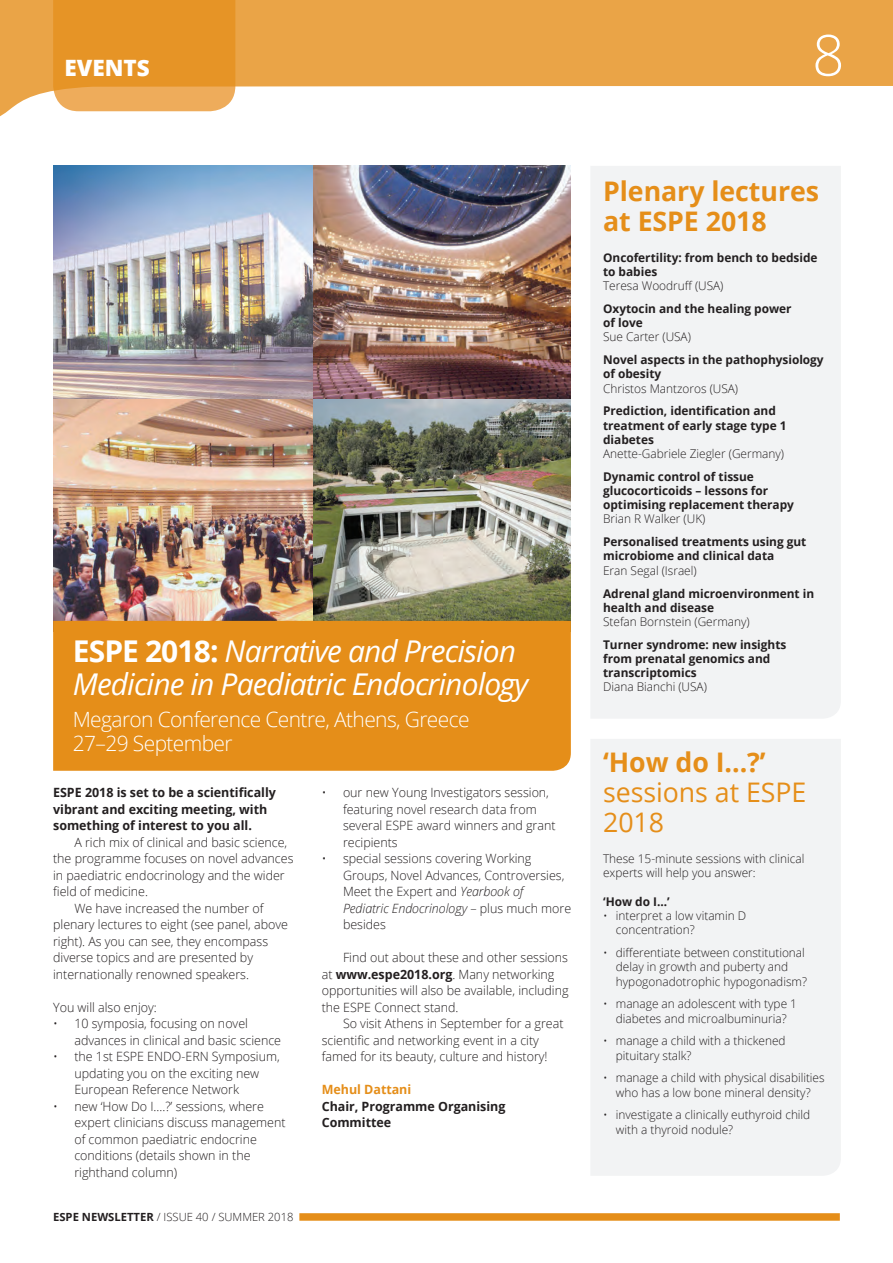
<style>
.page{position:relative;width:893px;height:1263px;background:#fff}
.page>*{position:absolute;margin:0;border:0;box-sizing:border-box;transform-origin:0 0}
.t1{font:300 56.7px "Open Sans";color:#fff}
.t2{font:italic 30px/33px "Open Sans";letter-spacing:-.03em;color:#fff}
.t3{font:700 27px/30px "Open Sans";color:#e58e19}
.t4{font:27px/30px "Open Sans";color:#e58e19}
.t5{font:800 22.5px "Open Sans";color:#fff}
.t6{font:300 21px/24px "Open Sans";letter-spacing:-.03em;color:#fff}
.t7{font:300 12.75px/16.5px "Open Sans";color:#231f20}
.t8{font:700 12.75px/16.5px "Open Sans";color:#231f20}
.t9{font:700 12.75px "Open Sans";color:#e58e19}
.t10{font:300 12px/14.2px "Open Sans";color:#231f20}
.t11{font:700 12px/14.2px "Open Sans";color:#231f20}
.t12{font:700 11.25px "Open Sans";color:#231f20}
.t13{font:300 11.25px "Open Sans";color:#231f20}
.s1{font-weight:700;font-style:normal}
.s2{font-style:italic}
.s3{font-weight:700}
.s4{font-weight:300}
</style>
<div class="page">
<img style="left:313px;top:399px;width:258px;height:222px">
<img style="left:53px;top:399px;width:260px;height:222px">
<img style="left:313px;top:166px;width:258px;height:233px">
<div style="left:591px;top:166px;width:250px;height:552px;background:#f2f3f4"></div>
<div style="left:591px;top:739px;width:250px;height:437px;background:#f2f3f4"></div>
<div style="left:53px;top:621px;width:518px;height:150px;background:#e58e19"></div>
<img style="left:53px;top:166px;width:260px;height:233px">
<svg style="left:0;top:0;width:893px;height:117px;fill:#eaa447"></svg>
<div style="left:299px;top:1213px;width:541px;height:8px;background:#e58e19"></div>
<h3 class="t5" style="left:64px;top:51px;width:87px">EVENTS</h3>
<h1 class="t1" style="left:812px;top:16px;width:34px">8</h1>
<h2 class="t2" style="left:73px;top:634px;width:457px"><span class="s1">ES PE 2018:</span> Narrative and Precision<br>Medicine in Paediatric Endocrinology</h2>
<h3 class="t6" style="left:73px;top:707px;width:398px">Megaron Conference Centre, Athens, Greece<br>27–29 September</h3>
<p class="t8" style="left:53px;top:784px;width:224px">ESPE 2018 is set to be a scientifically vibrant and exciting meeting, with something of interest to you all.</p>
<p class="t7" style="left:74px;top:833px;width:214px">A rich mix of clinical and basic science,</p>
<p class="t7" style="left:53px;top:850px;width:242px">the programme focuses on novel advances</p>
<p class="t7" style="left:53px;top:866px;width:233px">in paediatric endocrinology and the wider</p>
<p class="t7" style="left:53px;top:883px;width:96px">field of medicine.</p>
<p class="t7" style="left:74px;top:899px;width:191px">We have increased the number of</p>
<p class="t7" style="left:53px;top:916px;width:236px">plenary lectures to eight (see panel, above</p>
<p class="t7" style="left:53px;top:932px;width:217px">right). As you can see, they encompass</p>
<p class="t7" style="left:53px;top:949px;width:201px">diverse topics and are presented by</p>
<p class="t7" style="left:53px;top:965px;width:197px">internationally renowned speakers.</p>
<p class="t7" style="left:53px;top:998px;width:105px">You will also enjoy:</p>
<p class="t7" style="left:74px;top:1015px;width:208px;text-indent:-21px">• 10 symposia, focusing on novel advances in clinical and basic science</p>
<p class="t7" style="left:74px;top:1048px;width:207px;text-indent:-21px">• the 1st ESPE ENDO-ERN Symposium, updating you on the exciting new<br>European Reference Network</p>
<p class="t7" style="left:74px;top:1097px;width:213px;text-indent:-21px">• new ‘How Do I….?’ sessions, where expert clinicians discuss management of common paediatric endocrine conditions (details shown in the righthand column)</p>
<p class="t7" style="left:343px;top:784px;width:214px;text-indent:-21px">• our new Young Investigators session, featuring novel research data from several ESPE award winners and grant recipients</p>
<p class="t7" style="left:343px;top:850px;width:230px;text-indent:-21px">• special sessions covering Working<br>Groups, Novel Advances, Controversies,<br>Meet the Expert and <span class="s2">Yearbook of<br>Pediatric Endocrinology</span> – plus much more besides</p>
<p class="t7" style="left:322px;top:949px;width:248px;text-indent:21px">Find out about these and other sessions at <span class="s3">www.espe2018.org</span>. Many networking opportunities will also be available, including the ESPE Connect stand.</p>
<p class="t7" style="left:322px;top:1015px;width:243px;text-indent:21px">So visit Athens in September for a great scientific and networking event in a city famed for its beauty, culture and history!</p>
<p class="t9" style="left:322px;top:1080px;width:91px">Mehul Dattani</p>
<p class="t8" style="left:322px;top:1097px;width:185px">Chair, Programme Organising<br>Committee</p>
<p class="t12" style="left:53px;top:1208px;width:121px">ESPE Newsletter <span class="s4">/ Issue</span></p>
<p class="t13" style="left:196px;top:1209px;width:99px">40 / SUMMER 2018</p>
<h3 class="t3" style="left:603px;top:175px;width:218px">Plenary lectures at ESPE 2018</h3>
<p class="t11" style="left:603px;top:250px;width:216px">Oncofertility: from bench to bedside to babies</p>
<p class="t10" style="left:603px;top:278px;width:122px">Teresa Woodruff (USA)</p>
<p class="t11" style="left:603px;top:301px;width:190px">Oxytocin and the healing power of love</p>
<p class="t10" style="left:603px;top:329px;width:89px">Sue Carter (USA)</p>
<p class="t11" style="left:603px;top:352px;width:222px">Novel aspects in the pathophysiology of obesity</p>
<p class="t10" style="left:603px;top:381px;width:137px">Christos Mantzoros (USA)</p>
<p class="t11" style="left:603px;top:403px;width:185px">Prediction, identification and treatment of early stage type 1 diabetes</p>
<p class="t10" style="left:603px;top:446px;width:182px">Anette-Gabriele Ziegler (Germany)</p>
<p class="t11" style="left:603px;top:469px;width:192px">Dynamic control of tissue glucocorticoids – lessons for optimising replacement therapy</p>
<p class="t10" style="left:603px;top:512px;width:104px">Brian R Walker (UK)</p>
<p class="t11" style="left:603px;top:534px;width:205px">Personalised treatments using gut microbiome and clinical data</p>
<p class="t10" style="left:603px;top:563px;width:95px">Eran Segal (Israel)</p>
<p class="t11" style="left:603px;top:586px;width:213px">Adrenal gland microenvironment in health and disease</p>
<p class="t10" style="left:603px;top:614px;width:148px">Stefan Bornstein (Germany)</p>
<p class="t11" style="left:603px;top:637px;width:185px">Turner syndrome: new insights from prenatal genomics and transcriptomics</p>
<p class="t10" style="left:603px;top:680px;width:105px">Diana Bianchi (USA)</p>
<h3 class="t3" style="left:603px;top:747px;width:164px">‘How do I...?’</h3>
<h3 class="t4" style="left:603px;top:777px;width:205px">sessions at ESPE<br>2018</h3>
<p class="t10" style="left:603px;top:851px;width:203px">These 15-minute sessions with clinical experts will help you answer:</p>
<p class="t11" style="left:603px;top:894px;width:68px">‘How do I...’</p>
<p class="t10" style="left:616px;top:908px;width:132px;text-indent:-13px">• interpret a low vitamin D concentration?</p>
<p class="t10" style="left:616px;top:945px;width:193px;text-indent:-13px">• differentiate between constitutional delay in growth and puberty and hypogonadotrophic hypogonadism?</p>
<p class="t10" style="left:603px;top:996px;width:195px;text-align:center">• manage an adolescent with type 1 diabetes and microalbuminuria?</p>
<p class="t10" style="left:616px;top:1033px;width:171px;text-indent:-13px">• manage a child with a thickened pituitary stalk?</p>
<p class="t10" style="left:603px;top:1070px;width:223px;text-align:center">• manage a child with physical disabilities who has a low bone mineral density?</p>
<p class="t10" style="left:616px;top:1107px;width:196px;text-indent:-13px">• investigate a clinically euthyroid child with a thyroid nodule?</p>
</div>
